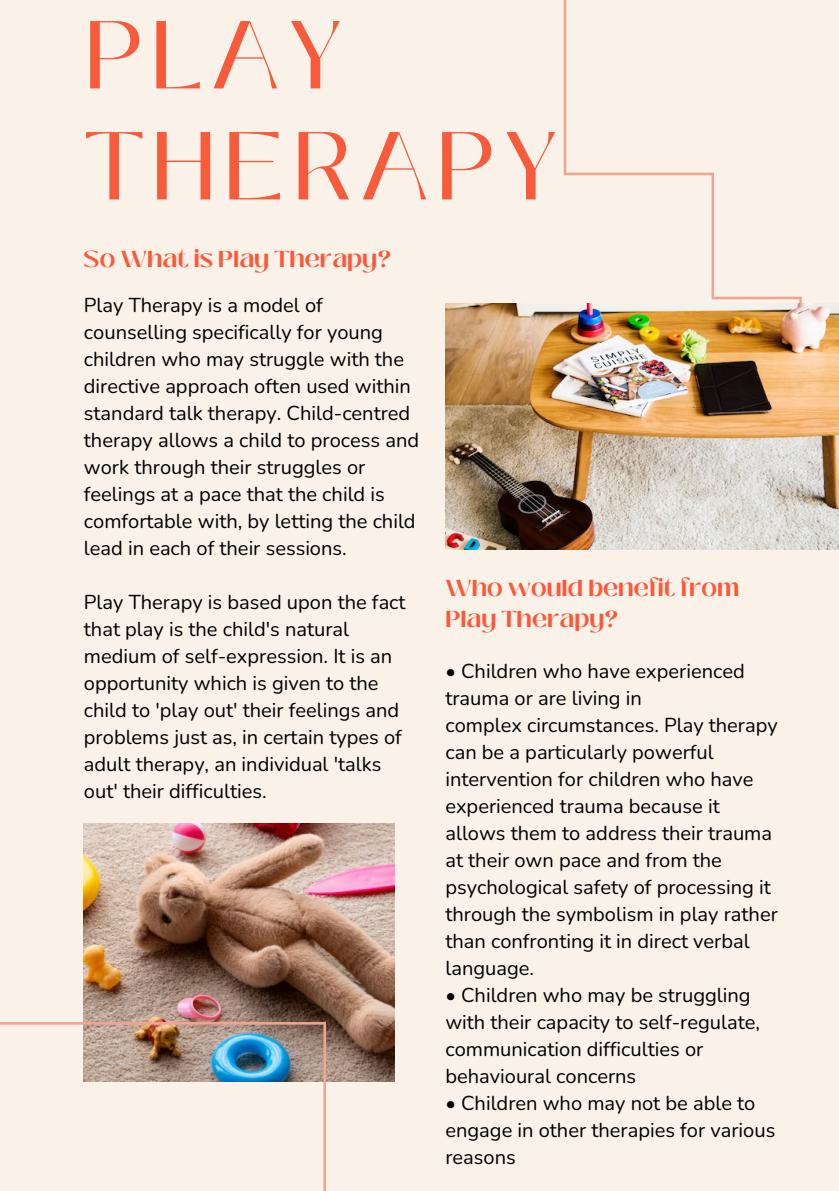
<style>
.page{position:relative;width:839px;height:1191px;background:#fff}
.page>*{position:absolute;margin:0;border:0;box-sizing:border-box;transform-origin:0 0}
.t1{font:96px/111px "Black Mango";letter-spacing:.07em;color:#f85b3b}
.t2{font:700 23px/31.6px "Black Mango";color:#f85b3b}
.t3{font:20px/27px "Nunito";color:#000001}
</style>
<div class="page">
<div style="left:0;top:0;width:838px;height:1191px;background:#faf2e9"></div>
<svg style="left:563px;top:0;width:239px;height:303px"></svg>
<img style="left:445px;top:303px;width:393px;height:246px">
<img style="left:84px;top:823px;width:310px;height:258px">
<svg style="left:0;top:1022px;width:325px;height:169px"></svg>
<p class="t1" style="left:84px;top:0;width:475px">PLAY<br>THERAPY</p>
<p class="t2" style="left:84px;top:243px;width:308px">So What is Play Therapy?</p>
<p class="t3" style="left:84px;top:292px;width:336px">Play Therapy is a model of counselling specifically for young children who may struggle with the directive approach often used within standard talk therapy. Child-centred therapy allows a child to process and work through their struggles or feelings at a pace that the child is comfortable with, by letting the child lead in each of their sessions.</p>
<p class="t3" style="left:84px;top:589px;width:323px">Play Therapy is based upon the fact that play is the child's natural medium of self-expression. It is an opportunity which is given to the child to 'play out' their feelings and problems just as, in certain types of adult therapy, an individual 'talks out' their difficulties.</p>
<p class="t2" style="left:445px;top:572px;width:295px">Who would benefit from<br>Play Therapy?</p>
<p class="t3" style="left:445px;top:658px;width:301px">• Children who have experienced trauma or are living in</p>
<p class="t3" style="left:445px;top:712px;width:334px">complex circumstances. Play therapy can be a particularly powerful intervention for children who have experienced trauma because it allows them to address their trauma at their own pace and from the psychological safety of processing it through the symbolism in play rather than confronting it in direct verbal language.</p>
<p class="t3" style="left:445px;top:982px;width:316px">• Children who may be struggling with their capacity to self-regulate, communication difficulties or behavioural concerns</p>
<p class="t3" style="left:445px;top:1090px;width:331px">• Children who may not be able to engage in other therapies for various reasons</p>
</div>
